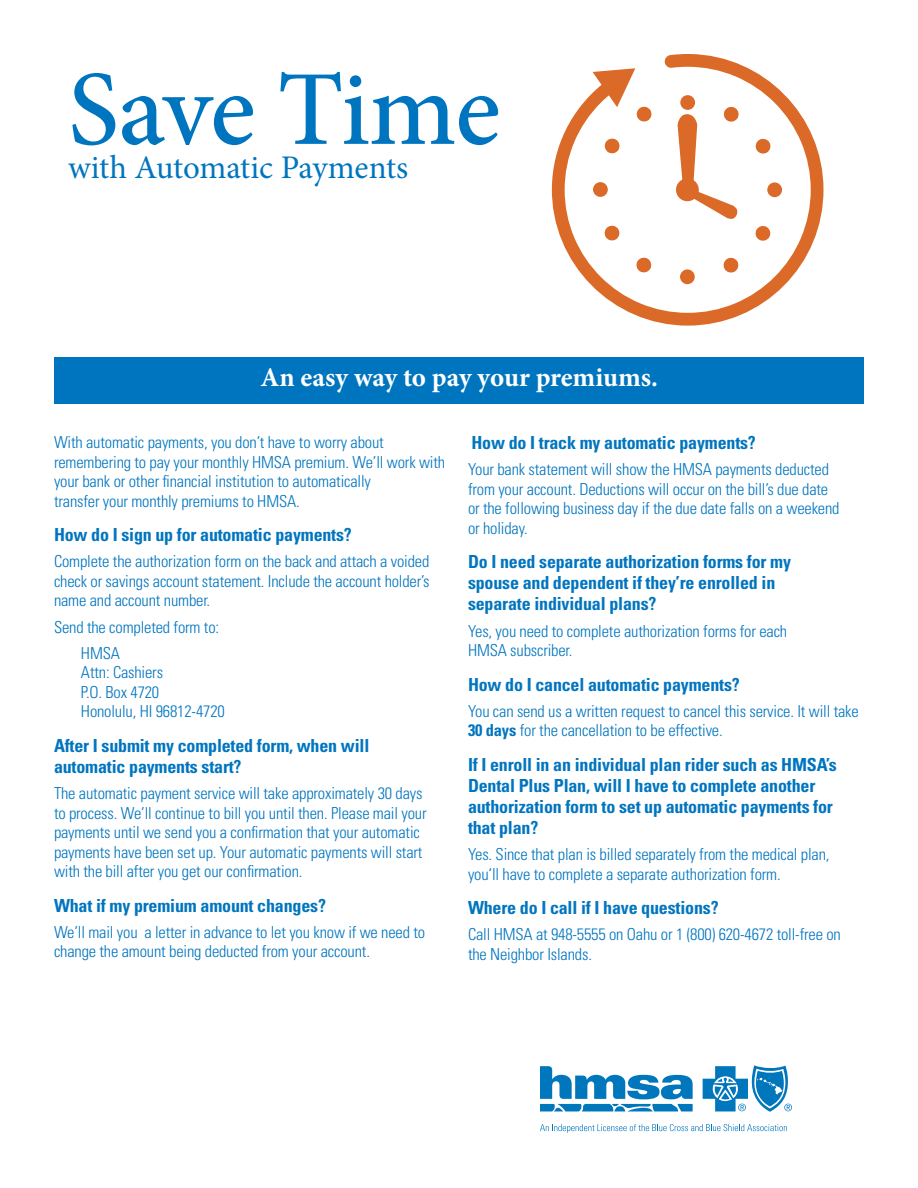
<style>
.page{position:relative;width:918px;height:1188px;background:#fff}
.page>*{position:absolute;margin:0;border:0;box-sizing:border-box;transform-origin:0 0}
.t1{font:500 106.5px "Minion Pro";letter-spacing:-.015em;color:#0075bf}
.t2{font:33px "Minion Pro";letter-spacing:-.005em;color:#0075bf}
.t3{font:700 27px "Minion Pro";letter-spacing:-.005em;color:#fff}
.t4{font:700 condensed 18px/21px "Univers LT Std";letter-spacing:-.01em;color:#0075bf}
.t5{font:300 condensed 16.5px/19.5px "Univers LT Std";letter-spacing:-.01em;color:#0075bf}
.s1{font-weight:700}
</style>
<div class="page">
<svg style="left:551px;top:54px;width:273px;height:272px"></svg>
<svg style="left:676px;top:178px;width:23px;height:23px"></svg>
<svg style="left:678px;top:106px;width:62px;height:116px"></svg>
<div style="left:54px;top:357px;width:810px;height:46px;background:#0075bf"></div>
<svg style="left:703px;top:1065px;width:89px;height:47px"></svg>
<svg style="left:540px;top:1066px;width:153px;height:45px"></svg>
<svg style="left:540px;top:1124px;width:247px;height:9px"></svg>
<h1 class="t1" style="left:68px;top:38px;width:434px">Save Time</h1>
<h1 class="t2" style="left:68px;top:146px;width:342px">with Automatic Payments</h1>
<h2 class="t3" style="left:261px;top:358px;width:399px">An easy way to pay your premiums.</h2>
<p class="t5" style="left:54px;top:433px;width:393px">With automatic payments, you don’t have to worry about remembering to pay your monthly HMSA premium. We’ll work with your bank or other financial institution to automatically<br>transfer your monthly premiums to HMSA.</p>
<h3 class="t4" style="left:54px;top:524px;width:299px">How do I sign up for automatic payments?</h3>
<p class="t5" style="left:54px;top:552px;width:377px;text-align:justify">Complete the authorization form on the back and attach a voided check or savings account statement. Include the account holder’s name and account number.</p>
<p class="t5" style="left:54px;top:617px;width:167px">Send the completed form to:</p>
<p class="t5" style="left:81px;top:643px;width:40px">HMSA</p>
<p class="t5" style="left:81px;top:663px;width:84px">Attn: Cashiers</p>
<p class="t5" style="left:81px;top:682px;width:80px">P.O. Box 4720</p>
<p class="t5" style="left:81px;top:702px;width:145px">Honolulu, HI 96812-4720</p>
<h3 class="t4" style="left:54px;top:735px;width:317px">After I submit my completed form, when will automatic payments start?</h3>
<p class="t5" style="left:54px;top:784px;width:374px">The automatic payment service will take approximately 30 days to process. We’ll continue to bill you until then. Please mail your payments until we send you a confirmation that your automatic payments have been set up. Your automatic payments will start with the bill after you get our confirmation.</p>
<h3 class="t4" style="left:54px;top:895px;width:274px">What if my premium amount changes?</h3>
<p class="t5" style="left:54px;top:922px;width:373px">We’ll mail you a letter in advance to let you know if we need to change the amount being deducted from your account.</p>
<h3 class="t4" style="left:471px;top:432px;width:286px">How do I track my automatic payments?</h3>
<p class="t5" style="left:468px;top:460px;width:373px">Your bank statement will show the HMSA payments deducted from your account. Deductions will occur on the bill’s due date or the following business day if the due date falls on a weekend or holiday.</p>
<h3 class="t4" style="left:468px;top:552px;width:325px">Do I need separate authorization forms for my spouse and dependent if they’re enrolled in separate individual plans?</h3>
<p class="t5" style="left:468px;top:621px;width:321px">Yes, you need to complete authorization forms for each<br>HMSA subscriber.</p>
<h3 class="t4" style="left:468px;top:674px;width:273px">How do I cancel automatic payments?</h3>
<p class="t5" style="left:468px;top:701px;width:392px">You can send us a written request to cancel this service. It will take<br><span class="s1">30 days</span> for the cancellation to be effective.</p>
<h3 class="t4" style="left:468px;top:754px;width:370px">If I enroll in an individual plan rider such as HMSA’s Dental Plus Plan, will I have to complete another authorization form to set up automatic payments for that plan?</h3>
<p class="t5" style="left:468px;top:845px;width:363px">Yes. Since that plan is billed separately from the medical plan, you‘ll have to complete a separate authorization form.</p>
<h3 class="t4" style="left:468px;top:897px;width:252px">Where do I call if I have questions?</h3>
<p class="t5" style="left:468px;top:925px;width:374px">Call HMSA at 948-5555 on Oahu or 1 (800) 620-4672 toll-free on the Neighbor Islands.</p>
</div>
